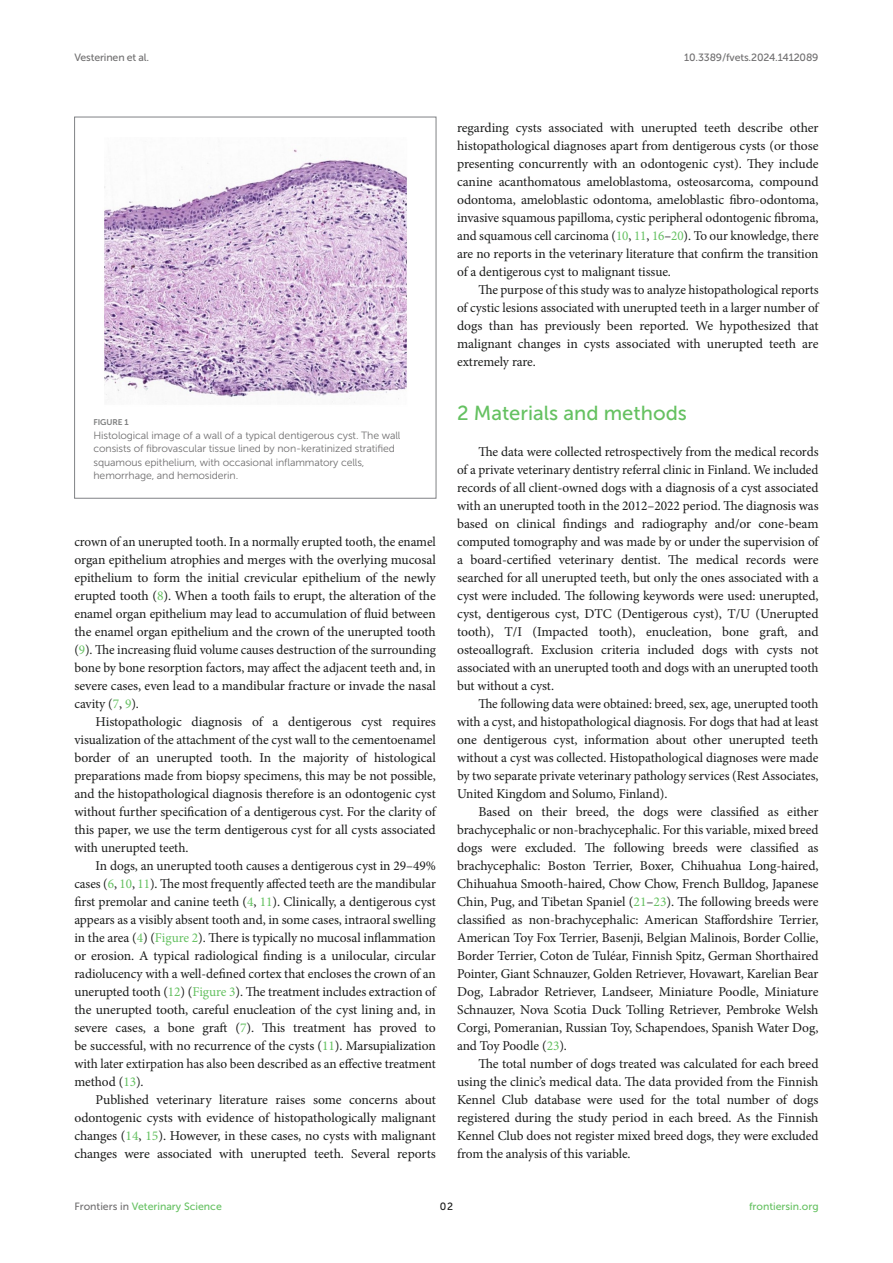
<style>
.page{position:relative;width:893px;height:1263px;background:#fff}
.page>*{position:absolute;margin:0;border:0;box-sizing:border-box;transform-origin:0 0}
.HEAD_1{font:20.25px "Museo Sans 500";color:#65c161}
.TEXT{font:13.5px/18px "Minion Pro";letter-spacing:-.005em;color:#1b1c1b;text-align:justify}
.TEXT_FLUSH{font:13.5px/18px "Minion Pro";letter-spacing:-.01em;color:#1b1c1b;text-align:justify}
.FIG_LEG{font:10.5px/13.5px "Museo Sans 300";letter-spacing:-.01em;color:#706f70}
.t1{font:10.5px "Museo Sans 500";color:#65c161}
.t2{font:10.5px "Museo Sans 500";letter-spacing:-.015em;color:#706f70}
.t3{font:10.5px "Museo Sans 500";color:#1b1c1b}
.FIG_HD{font:8.25px "Museo Sans 700";letter-spacing:-.01em;color:#7e7f7f}
.s1{color:#65c161}
.s2{color:#706f70}
</style>
<div class="page">
<img style="left:104px;top:149px;width:303px;height:254px">
<div style="left:74px;top:117px;width:362px;height:381px;border:1px solid #808285"></div>
<p class="t2" style="left:74px;top:51px;width:76px">Vesterinen et al.</p>
<p class="t2" style="left:684px;top:51px;width:136px">10.3389/fvets.2024.1412089</p>
<p class="FIG_HD" style="left:94px;top:418px;width:37px">FIGURE 1</p>
<p class="FIG_LEG" style="left:94px;top:428px;width:309px">Histological image of a wall of a typical dentigerous cyst. The wall consists of fibrovascular tissue lined by non-keratinized stratified squamous epithelium, with occasional inflammatory cells, hemorrhage, and hemosiderin.</p>
<p class="TEXT" style="left:74px;top:533px;width:363px">crown of an unerupted tooth. In a normally erupted tooth, the enamel organ epithelium atrophies and merges with the overlying mucosal epithelium to form the initial crevicular epithelium of the newly erupted tooth (<span class="s1">8</span>). When a tooth fails to erupt, the alteration of the enamel organ epithelium may lead to accumulation of fluid between the enamel organ epithelium and the crown of the unerupted tooth (<span class="s1">9</span>). The increasing fluid volume causes destruction of the surrounding bone by bone resorption factors, may affect the adjacent teeth and, in severe cases, even lead to a mandibular fracture or invade the nasal cavity (<span class="s1">7</span>, <span class="s1">9</span>).</p>
<p class="TEXT" style="left:74px;top:713px;width:363px;text-indent:21px">Histopathologic diagnosis of a dentigerous cyst requires visualization of the attachment of the cyst wall to the cementoenamel border of an unerupted tooth. In the majority of histological preparations made from biopsy specimens, this may be not possible, and the histopathological diagnosis therefore is an odontogenic cyst without further specification of a dentigerous cyst. For the clarity of this paper, we use the term dentigerous cyst for all cysts associated with unerupted teeth.</p>
<p class="TEXT" style="left:74px;top:857px;width:363px;text-indent:21px">In dogs, an unerupted tooth causes a dentigerous cyst in 29–49% cases (<span class="s1">6</span>, <span class="s1">10</span>, <span class="s1">11</span>). The most frequently affected teeth are the mandibular first premolar and canine teeth (<span class="s1">4</span>, <span class="s1">11</span>). Clinically, a dentigerous cyst appears as a visibly absent tooth and, in some cases, intraoral swelling in the area (<span class="s1">4</span>) (<span class="s1">Figure 2</span>). There is typically no mucosal inflammation or erosion. A typical radiological finding is a unilocular, circular radiolucency with a well-defined cortex that encloses the crown of an unerupted tooth (<span class="s1">12</span>) (<span class="s1">Figure 3</span>). The treatment includes extraction of the unerupted tooth, careful enucleation of the cyst lining and, in severe cases, a bone graft (<span class="s1">7</span>). This treatment has proved to be successful, with no recurrence of the cysts (<span class="s1">11</span>). Marsupialization with later extirpation has also been described as an effective treatment method (<span class="s1">13</span>).</p>
<p class="TEXT" style="left:74px;top:1091px;width:363px;text-indent:21px">Published veterinary literature raises some concerns about odontogenic cysts with evidence of histopathologically malignant changes (<span class="s1">14</span>, <span class="s1">15</span>). However, in these cases, no cysts with malignant changes were associated with unerupted teeth. Several reports</p>
<p class="TEXT" style="left:457px;top:119px;width:363px">regarding cysts associated with unerupted teeth describe other histopathological diagnoses apart from dentigerous cysts (or those presenting concurrently with an odontogenic cyst). They include canine acanthomatous ameloblastoma, osteosarcoma, compound odontoma, ameloblastic odontoma, ameloblastic fibro-odontoma, invasive squamous papilloma, cystic peripheral odontogenic fibroma, and squamous cell carcinoma (<span class="s1">10</span>, <span class="s1">11</span>, <span class="s1">16</span>–<span class="s1">20</span>). To our knowledge, there are no reports in the veterinary literature that confirm the transition of a dentigerous cyst to malignant tissue.</p>
<p class="TEXT" style="left:457px;top:281px;width:363px;text-indent:21px">The purpose of this study was to analyze histopathological reports of cystic lesions associated with unerupted teeth in a larger number of dogs than has previously been reported. We hypothesized that malignant changes in cysts associated with unerupted teeth are extremely rare.</p>
<p class="HEAD_1" style="left:457px;top:402px;width:231px">2 Materials and methods</p>
<p class="TEXT_FLUSH" style="left:457px;top:443px;width:363px;text-indent:21px">The data were collected retrospectively from the medical records of a private veterinary dentistry referral clinic in Finland. We included records of all client-owned dogs with a diagnosis of a cyst associated with an unerupted tooth in the 2012–2022 period. The diagnosis was based on clinical findings and radiography and/or cone-beam computed tomography and was made by or under the supervision of a board-certified veterinary dentist. The medical records were searched for all unerupted teeth, but only the ones associated with a cyst were included. The following keywords were used: unerupted, cyst, dentigerous cyst, DTC (Dentigerous cyst), T/U (Unerupted tooth), T/I (Impacted tooth), enucleation, bone graft, and osteoallograft. Exclusion criteria included dogs with cysts not associated with an unerupted tooth and dogs with an unerupted tooth but without a cyst.</p>
<p class="TEXT" style="left:457px;top:695px;width:363px;text-indent:21px">The following data were obtained: breed, sex, age, unerupted tooth with a cyst, and histopathological diagnosis. For dogs that had at least one dentigerous cyst, information about other unerupted teeth without a cyst was collected. Histopathological diagnoses were made by two separate private veterinary pathology services (Rest Associates, United Kingdom and Solumo, Finland).</p>
<p class="TEXT" style="left:457px;top:803px;width:363px;text-indent:21px">Based on their breed, the dogs were classified as either brachycephalic or non-brachycephalic. For this variable, mixed breed dogs were excluded. The following breeds were classified as brachycephalic: Boston Terrier, Boxer, Chihuahua Long-haired, Chihuahua Smooth-haired, Chow Chow, French Bulldog, Japanese Chin, Pug, and Tibetan Spaniel (<span class="s1">21</span>–<span class="s1">23</span>). The following breeds were classified as non-brachycephalic: American Staffordshire Terrier, American Toy Fox Terrier, Basenji, Belgian Malinois, Border Collie, Border Terrier, Coton de Tuléar, Finnish Spitz, German Shorthaired Pointer, Giant Schnauzer, Golden Retriever, Hovawart, Karelian Bear Dog, Labrador Retriever, Landseer, Miniature Poodle, Miniature Schnauzer, Nova Scotia Duck Tolling Retriever, Pembroke Welsh Corgi, Pomeranian, Russian Toy, Schapendoes, Spanish Water Dog, and Toy Poodle (<span class="s1">23</span>).</p>
<p class="TEXT" style="left:457px;top:1055px;width:363px;text-indent:21px">The total number of dogs treated was calculated for each breed using the clinic’s medical data. The data provided from the Finnish Kennel Club database were used for the total number of dogs registered during the study period in each breed. As the Finnish Kennel Club does not register mixed breed dogs, they were excluded from the analysis of this variable.</p>
<p class="t1" style="left:74px;top:1200px;width:149px"><span class="s2">Frontiers in</span> Veterinary Science</p>
<p class="t3" style="left:440px;top:1200px;width:15px">02</p>
<p class="t1" style="left:749px;top:1200px;width:71px">frontiersin.org</p>
</div>
